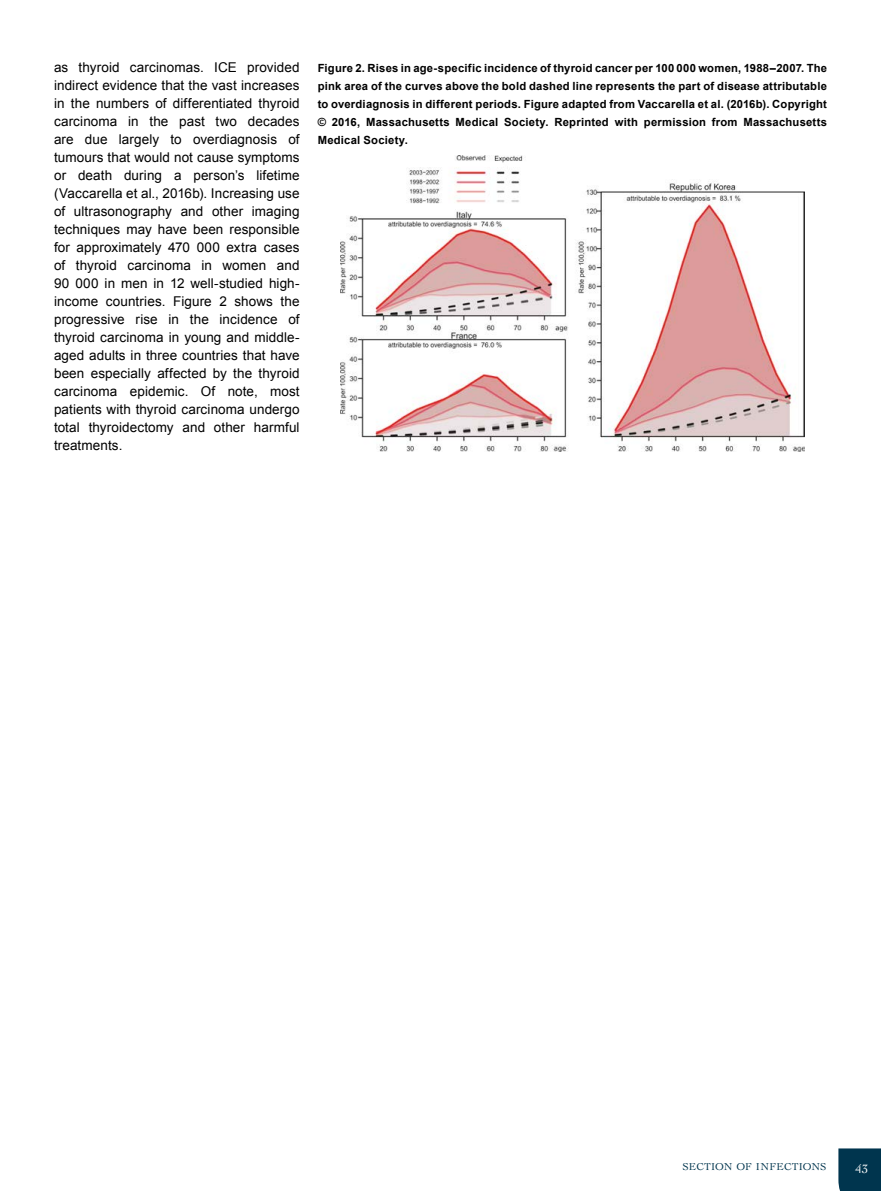
<style>
.page{position:relative;width:881px;height:1191px;background:#fff}
.page>*{position:absolute;margin:0;border:0;box-sizing:border-box;transform-origin:0 0}
.Text_para{font:13.5px/18px "Arial";letter-spacing:.01em;color:#000;text-align:justify}
.t1{font:12.75px "Cochin LT Std";color:#fff}
.t2{font:700 11.25px/18px "Arial";letter-spacing:.02em;color:#000;text-align:justify}
.t3{font:10.5px "Cochin LT Std";letter-spacing:.02em;color:#00354e}
</style>
<div class="page">
<div style="left:838px;top:1148px;width:42px;height:43px;background:#00354e"></div>
<img style="left:340px;top:155px;width:464px;height:297px">
<p class="Text_para" style="left:54px;top:58px;width:247px">as thyroid carcinomas. ICE provided indirect evidence that the vast increases in the numbers of differentiated thyroid carcinoma in the past two decades are due largely to overdiagnosis of tumours that would not cause symptoms or death during a person’s lifetime (Vaccarella et al., 2016b). Increasing use of ultrasonography and other imaging techniques may have been responsible for approximately 470 000 extra cases of thyroid carcinoma in women and 90 000 in men in 12 well-studied high&shy;income countries. Figure 2 shows the progressive rise in the incidence of thyroid carcinoma in young and middle&shy;aged adults in three countries that have been especially affected by the thyroid carcinoma epidemic. Of note, most patients with thyroid carcinoma undergo total thyroidectomy and other harmful treatments.</p>
<p class="t2" style="left:317px;top:59px;width:510px">Figure 2. Rises in age-specific incidence of thyroid cancer per 100 000 women, 1988–2007. The pink area of the curves above the bold dashed line represents the part of disease attributable to overdiagnosis in different periods. Figure adapted from Vaccarella et al. (2016b). Copyright © 2016, Massachusetts Medical Society. Reprinted with permission from Massachusetts Medical Society.</p>
<p class="t3" style="left:682px;top:1161px;width:145px">SECTION OF INFECTIONS</p>
<p class="t1" style="left:855px;top:1161px;width:14px">43</p>
</div>
